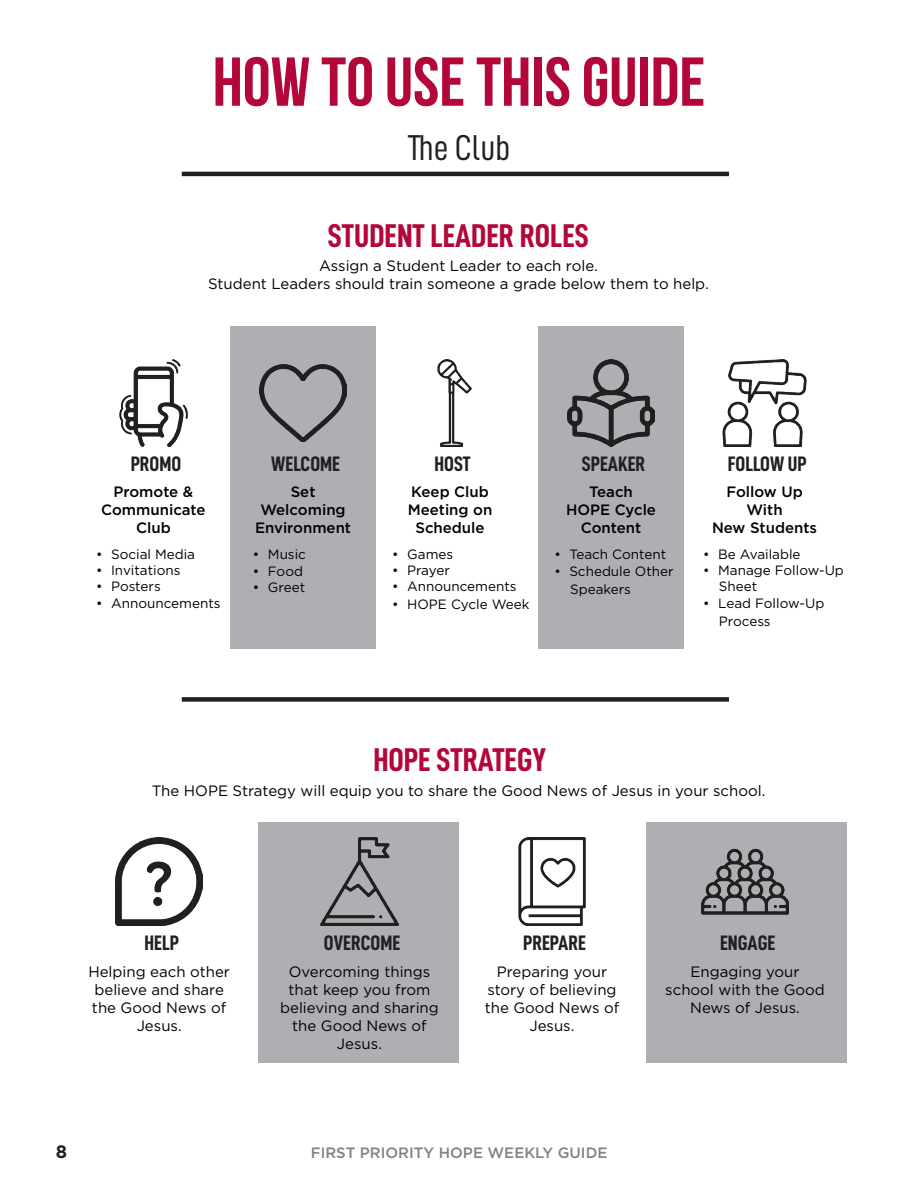
<style>
.page{position:relative;width:918px;height:1188px;background:#fff}
.page>*{position:absolute;margin:0;border:0;box-sizing:border-box;transform-origin:0 0}
.t1{font:700 69px "Bebas Neue";color:#b20738}
.t2{font:36px "D DIN Condensed";color:#231f20}
.t3{font:33px "D DIN Condensed Bold";color:#b20738}
.t4{font:21px "D DIN Condensed Bold";color:#231f20}
.t5{font:700 18px "Gotham";color:#231f20}
.t6{font:15px/18px "Gotham";color:#000;text-align:center}
.t7{font:500 15px/18px "Gotham";color:#000;text-align:center}
.t8{font:500 15px "Gotham";color:#808285}
.t9{font:13.5px/18px "Gotham";color:#000}
</style>
<div class="page">
<div style="left:646px;top:823px;width:201px;height:240px;background:#adafb2"></div>
<div style="left:258px;top:823px;width:200px;height:240px;background:#adafb2"></div>
<div style="left:538px;top:326px;width:146px;height:323px;background:#adafb2"></div>
<div style="left:230px;top:326px;width:146px;height:323px;background:#adafb2"></div>
<hr style="left:182px;top:172px;width:547px;height:4px;background:#231f20">
<img style="left:119px;top:359px;width:69px;height:88px">
<img style="left:259px;top:364px;width:88px;height:79px">
<img style="left:437px;top:359px;width:35px;height:88px">
<img style="left:567px;top:359px;width:88px;height:88px">
<img style="left:722px;top:359px;width:85px;height:88px">
<img style="left:116px;top:838px;width:87px;height:87px">
<img style="left:320px;top:838px;width:79px;height:87px">
<img style="left:518px;top:838px;width:68px;height:87px">
<img style="left:701px;top:848px;width:88px;height:67px">
<div style="left:182px;top:697px;width:547px;height:5px;background:#231f20"></div>
<p class="t1" style="left:213px;top:44px;width:494px">HOW TO USE THIS GUIDE</p>
<p class="t2" style="left:408px;top:128px;width:104px">The Club</p>
<p class="t3" style="left:328px;top:217px;width:262px">STUDENT LEADER ROLES</p>
<p class="t6" style="left:319px;top:256px;width:280px">Assign a Student Leader to each role.</p>
<p class="t6" style="left:208px;top:274px;width:502px">Student Leaders should train someone a grade below them to help.</p>
<p class="t4" style="left:131px;top:453px;width:52px">PROMO</p>
<p class="t4" style="left:271px;top:453px;width:70px">WELCOME</p>
<p class="t4" style="left:435px;top:453px;width:38px">HOST</p>
<p class="t4" style="left:582px;top:453px;width:65px">SPEAKER</p>
<p class="t4" style="left:728px;top:453px;width:80px">FOLLOW UP</p>
<p class="t7" style="left:113px;top:483px;width:81px">Promote &amp;</p>
<p class="t7" style="left:101px;top:501px;width:106px">Communicate<br>Club</p>
<p class="t7" style="left:411px;top:483px;width:79px">Keep Club</p>
<p class="t7" style="left:408px;top:501px;width:86px">Meeting on<br>Schedule</p>
<p class="t7" style="left:566px;top:483px;width:92px">Teach<br>HOPE Cycle<br>Content</p>
<p class="t9" style="left:554px;top:545px;width:113px">• Teach Content</p>
<p class="t9" style="left:570px;top:562px;width:105px;text-indent:-16px">• Schedule Other<br>Speakers</p>
<p class="t7" style="left:726px;top:483px;width:78px">Follow Up<br>With</p>
<p class="t7" style="left:712px;top:519px;width:106px">New Students</p>
<p class="t9" style="left:703px;top:545px;width:99px">• Be Available</p>
<p class="t9" style="left:719px;top:562px;width:126px;line-height:16.2px;text-indent:-16px">• Manage Follow-Up<br>Sheet</p>
<p class="t9" style="left:719px;top:594px;width:107px;text-indent:-16px">• Lead Follow-Up<br>Process</p>
<p class="t7" style="left:260px;top:483px;width:87px">Set<br>Welcoming</p>
<p class="t7" style="left:255px;top:519px;width:98px">Environment</p>
<p class="t9" style="left:96px;top:545px;width:101px">• Social Media</p>
<p class="t9" style="left:96px;top:561px;width:86px">• Invitations</p>
<p class="t9" style="left:96px;top:577px;width:66px">• Posters</p>
<p class="t9" style="left:96px;top:594px;width:126px">• Announcements</p>
<p class="t9" style="left:392px;top:545px;width:63px">• Games</p>
<p class="t9" style="left:392px;top:561px;width:59px">• Prayer</p>
<p class="t9" style="left:392px;top:577px;width:126px">• Announcements</p>
<p class="t9" style="left:392px;top:595px;width:139px">• HOPE Cycle Week</p>
<p class="t9" style="left:253px;top:545px;width:55px">• Music</p>
<p class="t9" style="left:253px;top:562px;width:52px">• Food</p>
<p class="t9" style="left:253px;top:578px;width:54px">• Greet</p>
<p class="t3" style="left:373px;top:742px;width:174px">HOPE STRATEGY</p>
<p class="t6" style="left:152px;top:781px;width:615px">The HOPE Strategy will equip you to share the Good News of Jesus in your school.</p>
<p class="t4" style="left:145px;top:931px;width:36px">HELP</p>
<p class="t4" style="left:324px;top:931px;width:78px">OVERCOME</p>
<p class="t4" style="left:523px;top:931px;width:64px">PREPARE</p>
<p class="t4" style="left:720px;top:931px;width:57px">ENGAGE</p>
<p class="t6" style="left:88px;top:963px;width:143px">Helping each other</p>
<p class="t6" style="left:95px;top:981px;width:131px">believe and share</p>
<p class="t6" style="left:92px;top:999px;width:136px">the Good News of<br>Jesus.</p>
<p class="t6" style="left:665px;top:962px;width:161px">Engaging your school with the Good<br>News of Jesus.</p>
<p class="t6" style="left:280px;top:963px;width:160px">Overcoming things that keep you from believing and sharing the Good News of<br>Jesus.</p>
<p class="t6" style="left:497px;top:963px;width:112px">Preparing your</p>
<p class="t6" style="left:487px;top:981px;width:131px">story of believing</p>
<p class="t6" style="left:485px;top:999px;width:136px">the Good News of<br>Jesus.</p>
<p class="t5" style="left:56px;top:1141px;width:13px">8</p>
<p class="t8" style="left:311px;top:1143px;width:298px">FIRST PRIORITY HOPE WEEKLY GUIDE</p>
</div>
